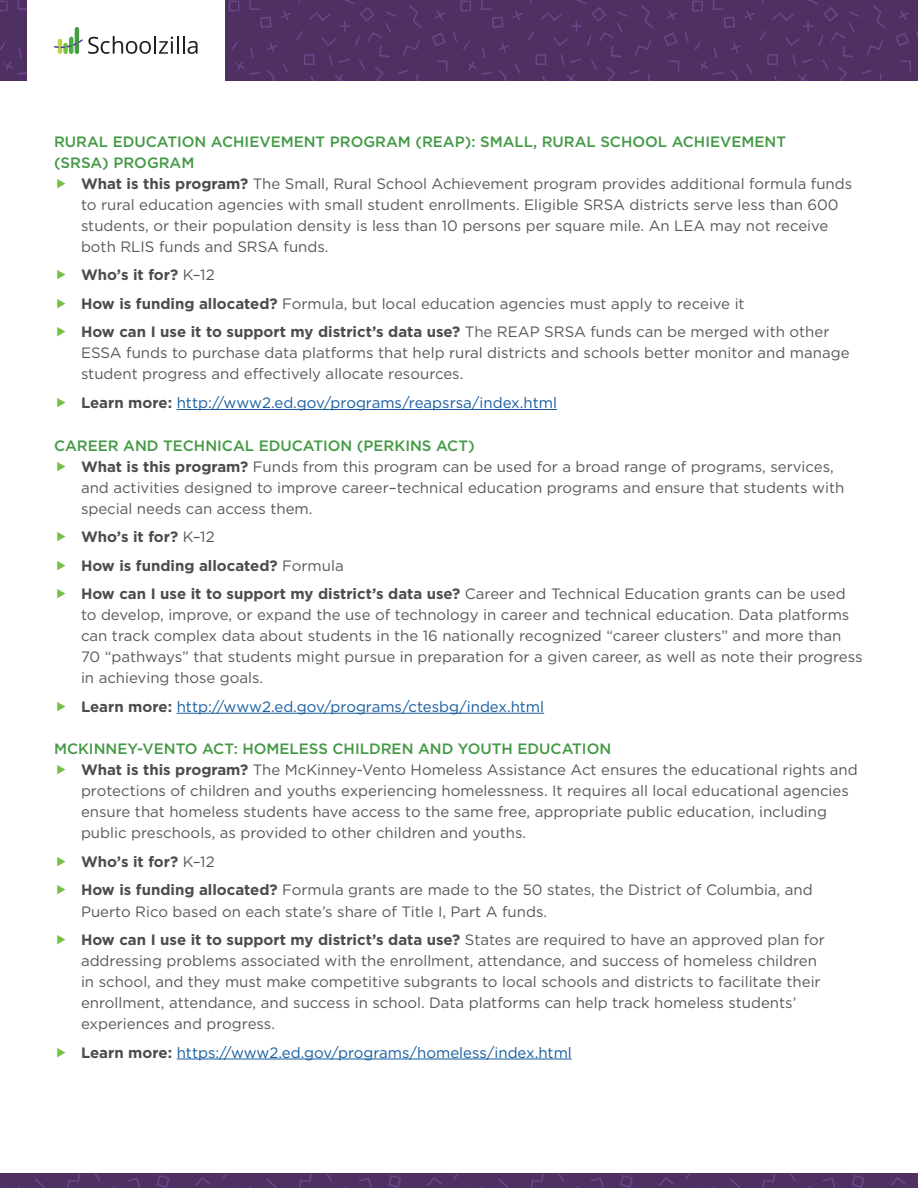
<style>
.page{position:relative;width:918px;height:1188px;background:#fff}
.page>*{position:absolute;margin:0;border:0;box-sizing:border-box;transform-origin:0 0}
.t1{font:15px/21px "Gotham";color:#57585a}
.t2{font:15px "Gotham";color:#175d9e}
.t3{font:700 15px/28.5px "Gotham";color:#4b4c4d}
.t4{font:500 15px/21px "Gotham";color:#439944}
.s1{font-weight:700;color:#4b4c4d}
.s2{font-weight:500;color:#439944}
.s3{font-weight:400;color:#57585a}
</style>
<div class="page">
<div style="left:237px;top:0;width:232px;height:81px;background:#4e3063"></div>
<div style="left:469px;top:0;width:231px;height:81px;background:#4e3063"></div>
<div style="left:701px;top:0;width:217px;height:81px;background:#4e3063"></div>
<svg style="left:432px;top:0;width:221px;height:81px"></svg>
<svg style="left:900px;top:61px;width:11px;height:10px"></svg>
<svg style="left:899px;top:11px;width:9px;height:9px"></svg>
<svg style="left:895px;top:33px;width:14px;height:13px"></svg>
<svg style="left:664px;top:0;width:221px;height:81px"></svg>
<hr style="left:469px;top:0;width:1px;height:81px;background:#4e3063">
<hr style="left:700px;top:0;width:1px;height:81px;background:#4e3063">
<div style="left:6px;top:1174px;width:231px;height:14px;background:#4e3063"></div>
<div style="left:237px;top:1174px;width:232px;height:14px;background:#4e3063"></div>
<div style="left:469px;top:1174px;width:231px;height:14px;background:#4e3063"></div>
<div style="left:701px;top:1174px;width:217px;height:14px;background:#4e3063"></div>
<svg style="left:35px;top:1179px;width:10px;height:9px"></svg>
<svg style="left:95px;top:1174px;width:6px;height:7px"></svg>
<svg style="left:113px;top:1177px;width:27px;height:11px"></svg>
<svg style="left:196px;top:1177px;width:14px;height:9px"></svg>
<svg style="left:156px;top:1175px;width:13px;height:13px"></svg>
<svg style="left:67px;top:1174px;width:13px;height:14px"></svg>
<svg style="left:267px;top:1179px;width:10px;height:9px"></svg>
<svg style="left:326px;top:1174px;width:7px;height:7px"></svg>
<svg style="left:345px;top:1177px;width:27px;height:11px"></svg>
<svg style="left:427px;top:1177px;width:15px;height:9px"></svg>
<svg style="left:388px;top:1175px;width:13px;height:13px"></svg>
<svg style="left:299px;top:1174px;width:13px;height:14px"></svg>
<svg style="left:498px;top:1179px;width:10px;height:9px"></svg>
<svg style="left:558px;top:1174px;width:6px;height:7px"></svg>
<svg style="left:576px;top:1177px;width:28px;height:11px"></svg>
<svg style="left:659px;top:1177px;width:15px;height:9px"></svg>
<svg style="left:620px;top:1175px;width:13px;height:13px"></svg>
<svg style="left:530px;top:1174px;width:14px;height:14px"></svg>
<svg style="left:730px;top:1179px;width:10px;height:9px"></svg>
<svg style="left:790px;top:1174px;width:6px;height:7px"></svg>
<svg style="left:808px;top:1177px;width:27px;height:11px"></svg>
<svg style="left:891px;top:1177px;width:15px;height:9px"></svg>
<svg style="left:852px;top:1175px;width:13px;height:13px"></svg>
<svg style="left:762px;top:1174px;width:13px;height:14px"></svg>
<svg style="left:0;top:1174px;width:6px;height:14px"></svg>
<svg style="left:453px;top:1174px;width:6px;height:5px"></svg>
<svg style="left:685px;top:1174px;width:16px;height:14px"></svg>
<svg style="left:0;top:0;width:422px;height:81px"></svg>
<hr style="left:177px;top:409px;width:380px;height:1px;background:#175d9e">
<hr style="left:177px;top:713px;width:367px;height:1px;background:#175d9e">
<hr style="left:177px;top:1059px;width:395px;height:1px;background:#175d9e">
<p class="t4" style="left:54px;top:131px;width:734px">RURAL EDUCATION ACHIEVEMENT PROGRAM (REAP): SMALL, RURAL SCHOOL ACHIEVEMENT (SRSA) PROGRAM</p>
<p class="t1" style="left:81px;top:173px;width:773px"><span class="s1">What is this program?</span> The Small, Rural School Achievement program provides additional formula funds to rural education agencies with small student enrollments. Eligible SRSA districts serve less than 600 students, or their population density is less than 10 persons per square mile. An LEA may not receive both RLIS funds and SRSA funds.</p>
<p class="t1" style="left:81px;top:261px;width:750px;line-height:28.5px"><span class="s1">Who’s it for?</span> K–12<br><span class="s1">How is funding allocated?</span> Formula, but local education agencies must apply to receive it<br><span class="s1">How can I use it to support my district’s data use?</span> The REAP SRSA funds can be merged with other</p>
<p class="t1" style="left:81px;top:342px;width:770px">ESSA funds to purchase data platforms that help rural districts and schools better monitor and manage student progress and effectively allocate resources.</p>
<p class="t2" style="left:81px;top:393px;width:477px"><span class="s1">Learn more:</span> http://www2.ed.gov/programs/reapsrsa/index.html</p>
<p class="t1" style="left:81px;top:435px;width:765px;text-indent:-27px"><span class="s2">CAREER AND TECHNICAL EDUCATION (PERKINS ACT)<br></span><span class="s1">What is this program?</span> Funds from this program can be used for a broad range of programs, services, and activities designed to improve career–technical education programs and ensure that students with special needs can access them.</p>
<p class="t3" style="left:81px;top:523px;width:766px">Who’s it for? <span class="s3">K–12<br></span>How is funding allocated? <span class="s3">Formula<br></span>How can I use it to support my district’s data use? <span class="s3">Career and Technical Education grants can be used</span></p>
<p class="t1" style="left:81px;top:604px;width:783px">to develop, improve, or expand the use of technology in career and technical education. Data platforms can track complex data about students in the 16 nationally recognized “career clusters” and more than 70 “pathways” that students might pursue in preparation for a given career, as well as note their progress in achieving those goals.</p>
<p class="t2" style="left:81px;top:697px;width:465px"><span class="s1">Learn more:</span> http://www2.ed.gov/programs/ctesbg/index.html</p>
<p class="t1" style="left:81px;top:738px;width:778px;text-indent:-27px"><span class="s2">MCKINNEY-VENTO ACT: HOMELESS CHILDREN AND YOUTH EDUCATION<br></span><span class="s1">What is this program?</span> The McKinney-Vento Homeless Assistance Act ensures the educational rights and protections of children and youths experiencing homelessness. It requires all local educational agencies ensure that homeless students have access to the same free, appropriate public education, including public preschools, as provided to other children and youths.</p>
<p class="t1" style="left:81px;top:847px;width:733px;line-height:28.5px"><span class="s1">Who’s it for?</span> K–12<br><span class="s1">How is funding allocated?</span> Formula grants are made to the 50 states, the District of Columbia, and</p>
<p class="t1" style="left:81px;top:897px;width:745px;line-height:28.5px">Puerto Rico based on each state’s share of Title I, Part A funds.<br><span class="s1">How can I use it to support my district’s data use?</span> States are required to have an approved plan for</p>
<p class="t1" style="left:81px;top:950px;width:741px">addressing problems associated with the enrollment, attendance, and success of homeless children in school, and they must make competitive subgrants to local schools and districts to facilitate their enrollment, attendance, and success in school. Data platforms can help track homeless students’ experiences and progress.</p>
<p class="t2" style="left:81px;top:1043px;width:492px"><span class="s1">Learn more:</span> https://www2.ed.gov/programs/homeless/index.html</p>
</div>
